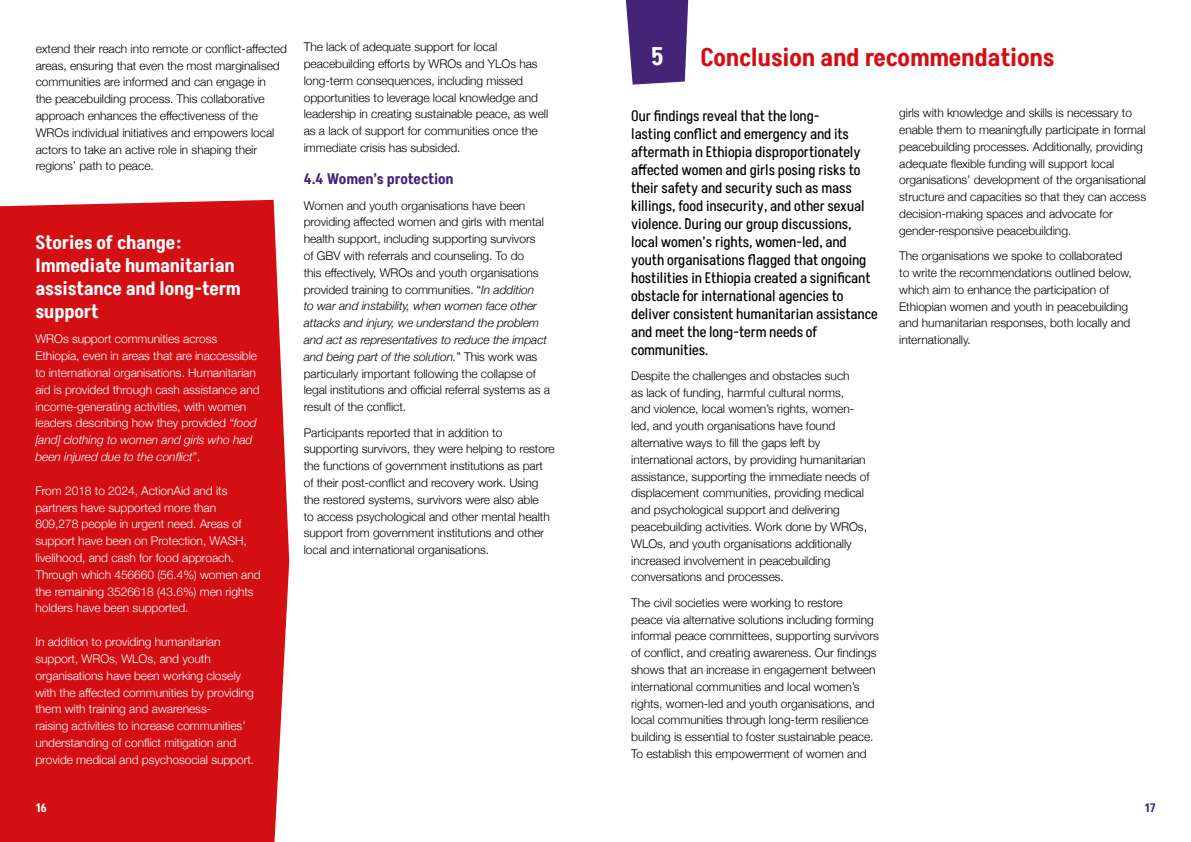
<style>
.page{position:relative;width:1191px;height:842px;background:#fff}
.page>*{position:absolute;margin:0;border:0;box-sizing:border-box;transform-origin:0 0}
.t1{font:600 25px "Akshar";letter-spacing:-.005em;color:#d40f14}
.t2{font:600 25px "Akshar";color:#fff}
.t3{font:600 19px/23px "Akshar";letter-spacing:-.005em;color:#fff}
.t4{font:15px/18px "Akshar";color:#000}
.t5{font:600 15px "Akshar";letter-spacing:-.01em;color:#432477}
.t6{font:300 12px/16.8px "Helvetica Neue";letter-spacing:-.005em;color:#000}
.t7{font:300 12px/16.8px "Helvetica Neue";letter-spacing:-.005em;color:#fff}
.t8{font:600 12px "Akshar";color:#fff}
.t9{font:600 12px "Akshar";color:#432477}
.s1{font-style:italic}
</style>
<div class="page">
<div style="left:0;top:200px;width:289px;height:642px;background:#d40f14"></div>
<svg style="left:626px;top:0;width:62px;height:85px;background:#553984"></svg>
<p class="t6" style="left:36px;top:39px;width:253px">extend their reach into remote or conflict-affected areas, ensuring that even the most marginalised communities are informed and can engage in<br>the peacebuilding process. This collaborative approach enhances the effectiveness of the WROs individual initiatives and empowers local actors to take an active role in shaping their regions’ path to peace.</p>
<h2 class="t3" style="left:35px;top:231px;width:207px">Stories of change:<br>Immediate humanitarian assistance and long-term support</h2>
<p class="t7" style="left:35px;top:330px;width:226px">WROs support communities across Ethiopia, even in areas that are inaccessible to international organisations. Humanitarian aid is provided through cash assistance and income-generating activities, with women leaders describing how they provided <span class="s1">“food [and] clothing to women and girls who had been injured due to the conflict</span>”.</p>
<p class="t7" style="left:35px;top:481px;width:227px">From 2018 to 2024, ActionAid and its partners have supported more than 809,278 people in urgent need. Areas of support have been on Protection, WASH, livelihood, and cash for food approach.<br>Through which 456660 (56.4%) women and the remaining 3526618 (43.6%) men rights holders have been supported.</p>
<p class="t7" style="left:35px;top:633px;width:220px">In addition to providing humanitarian support, WROs, WLOs, and youth organisations have been working closely with the affected communities by providing them with training and awareness-<br>raising activities to increase communities’ understanding of conflict mitigation and provide medical and psychosocial support.</p>
<p class="t6" style="left:304px;top:38px;width:246px">The lack of adequate support for local peacebuilding efforts by WROs and YLOs has long-term consequences, including missed opportunities to leverage local knowledge and leadership in creating sustainable peace, as well as a lack of support for communities once the immediate crisis has subsided.</p>
<p class="t5" style="left:304px;top:169px;width:151px">4.4 Women’s protection</p>
<p class="t6" style="left:304px;top:196px;width:248px">Women and youth organisations have been providing affected women and girls with mental health support, including supporting survivors<br>of GBV with referrals and counseling. To do<br>this effectively, WROs and youth organisations provided training to communities. “<span class="s1">In addition<br>to war and instability, when women face other attacks and injury, we understand the problem and act as representatives to reduce the impact and being part of the solution.</span>” This work was particularly important following the collapse of legal institutions and official referral systems as a result of the conflict.</p>
<p class="t6" style="left:304px;top:423px;width:252px">Participants reported that in addition to supporting survivors, they were helping to restore the functions of government institutions as part of their post-conflict and recovery work. Using the restored systems, survivors were also able<br>to access psychological and other mental health support from government institutions and other local and international organisations.</p>
<h1 class="t2" style="left:650px;top:39px;width:15px">5</h1>
<h1 class="t1" style="left:700px;top:40px;width:355px">Conclusion and recommendations</h1>
<p class="t4" style="left:631px;top:106px;width:248px">Our findings reveal that the long-<br>lasting conflict and emergency and its aftermath in Ethiopia disproportionately affected women and girls posing risks to their safety and security such as mass killings, food insecurity, and other sexual violence. During our group discussions, local women’s rights, women-led, and youth organisations flagged that ongoing hostilities in Ethiopia created a significant obstacle for international agencies to deliver consistent humanitarian assistance and meet the long-term needs of communities.</p>
<p class="t6" style="left:631px;top:366px;width:240px">Despite the challenges and obstacles such<br>as lack of funding, harmful cultural norms,<br>and violence, local women’s rights, women&shy;led, and youth organisations have found alternative ways to fill the gaps left by international actors, by providing humanitarian assistance, supporting the immediate needs of displacement communities, providing medical and psychological support and delivering peacebuilding activities. Work done by WROs, WLOs, and youth organisations additionally increased involvement in peacebuilding conversations and processes.</p>
<p class="t6" style="left:631px;top:593px;width:249px">The civil societies were working to restore<br>peace via alternative solutions including forming informal peace committees, supporting survivors of conflict, and creating awareness. Our findings shows that an increase in engagement between international communities and local women’s rights, women-led and youth organisations, and local communities through long-term resilience building is essential to foster sustainable peace.<br>To establish this empowerment of women and</p>
<p class="t6" style="left:899px;top:104px;width:248px">girls with knowledge and skills is necessary to enable them to meaningfully participate in formal peacebuilding processes. Additionally, providing adequate flexible funding will support local organisations’ development of the organisational structure and capacities so that they can access decision-making spaces and advocate for gender-responsive peacebuilding.</p>
<p class="t6" style="left:899px;top:247px;width:234px">The organisations we spoke to collaborated to write the recommendations outlined below, which aim to enhance the participation of Ethiopian women and youth in peacebuilding and humanitarian responses, both locally and internationally.</p>
<p class="t8" style="left:36px;top:800px;width:13px">16</p>
<p class="t9" style="left:1145px;top:800px;width:12px">17</p>
</div>
